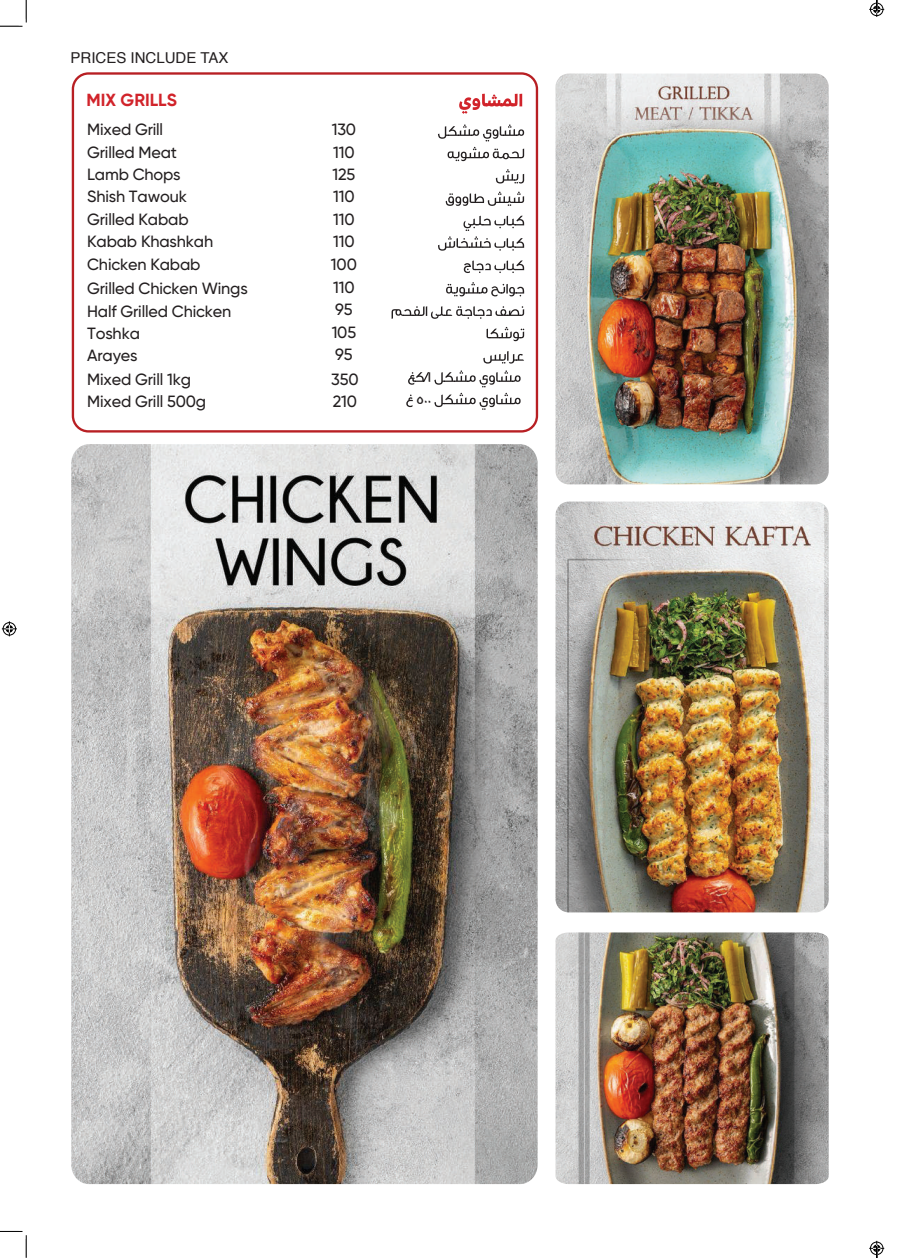
<style>
.page{position:relative;width:903px;height:1258px;background:#fff}
.page>*{position:absolute;margin:0;border:0;box-sizing:border-box;transform-origin:0 0}
.t1{font:700 17.5px "Gilroy";color:#d1232a}
.t2{font:500 16.25px/22.4px "Gilroy";letter-spacing:-.01em;color:#231f20}
.t3{font:15px "Helvetica";color:#231f20}
.t4{font:500 15px/22.4px "GE Dinar One";color:#231f20;text-align:right}
</style>
<div class="page">
<svg style="left:0;top:0;width:27px;height:27px"></svg>
<svg style="left:0;top:1230px;width:27px;height:27px"></svg>
<svg style="left:2px;top:621px;width:15px;height:15px"></svg>
<svg style="left:869px;top:0;width:15px;height:17px"></svg>
<svg style="left:869px;top:1240px;width:15px;height:17px"></svg>
<img style="left:555px;top:74px;width:274px;height:410px">
<img style="left:555px;top:501px;width:274px;height:411px">
<img style="left:555px;top:932px;width:274px;height:252px">
<img style="left:71px;top:444px;width:467px;height:740px">
<svg style="left:459px;top:94px;width:63px;height:20px"></svg>
<svg style="left:408px;top:370px;width:113px;height:17px"></svg>
<svg style="left:406px;top:394px;width:7px;height:13px"></svg>
<svg style="left:434px;top:393px;width:87px;height:17px"></svg>
<svg style="left:438px;top:124px;width:86px;height:17px"></svg>
<svg style="left:448px;top:147px;width:76px;height:14px"></svg>
<svg style="left:496px;top:169px;width:28px;height:14px"></svg>
<svg style="left:446px;top:192px;width:78px;height:14px"></svg>
<svg style="left:438px;top:216px;width:86px;height:35px"></svg>
<svg style="left:464px;top:260px;width:60px;height:13px"></svg>
<svg style="left:446px;top:282px;width:78px;height:14px"></svg>
<svg style="left:392px;top:306px;width:132px;height:13px"></svg>
<svg style="left:487px;top:327px;width:37px;height:14px"></svg>
<svg style="left:483px;top:351px;width:41px;height:12px"></svg>
<div style="left:72px;top:72px;width:466px;height:360px;border:2px solid #b81f23;border-radius:16px"></div>
<p class="t3" style="left:71px;top:46px;width:159px">PRICES INCLUDE TAX</p>
<p class="t1" style="left:87px;top:89px;width:92px">MIX GRILLS</p>
<p class="t2" style="left:87px;top:118px;width:128px">Mixed Grill<br>Grilled Meat<br>Lamb Chops<br>Shish Tawouk<br>Grilled Kabab<br>Kabab Khashkah<br>Chicken Kabab</p>
<p class="t2" style="left:87px;top:277px;width:162px">Grilled Chicken Wings<br>Half Grilled Chicken<br>Toshka<br>Arayes</p>
<p class="t2" style="left:87px;top:368px;width:120px">Mixed Grill 1kg<br>Mixed Grill 500g</p>
<p class="t2" style="left:331px;top:118px;width:27px">130<br>110<br>125<br>110<br>110<br>110<br>100<br>110<br>95<br>105<br>95</p>
<p class="t2" style="left:331px;top:368px;width:29px">350<br>210</p>
<p class="t4" style="left:416px;top:367px;width:17px">١<br>٥٠٠</p>
</div>
